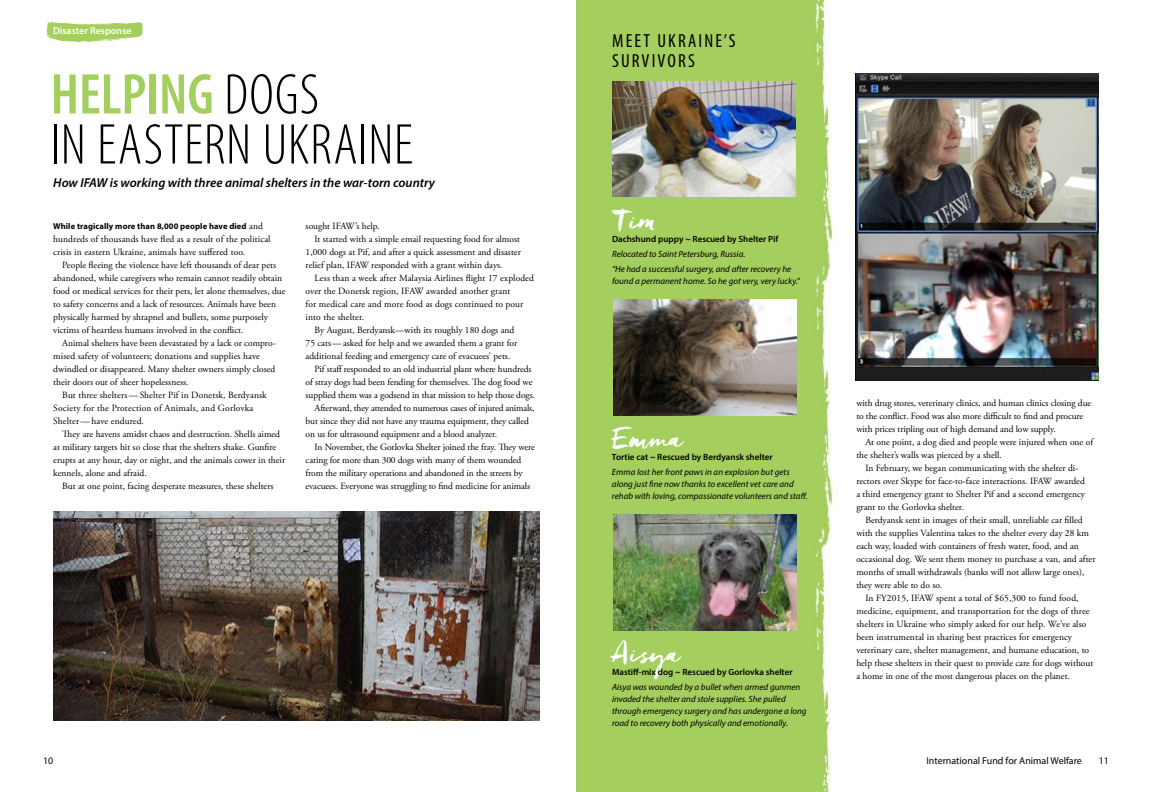
<style>
.page{position:relative;width:1152px;height:792px;background:#fff}
.page>*{position:absolute;margin:0;border:0;box-sizing:border-box;transform-origin:0 0}
.t1{font:300 condensed 57.9px/50px "Myriad Pro";letter-spacing:.01em;color:#000}
.t2{font:29px "Freeland";color:#fff}
.t3{font:condensed 19px/20px "Myriad Pro";letter-spacing:.11em;color:#000}
.t4{font:italic 600 13px "Myriad Pro";color:#000}
.t5{font:10px "Myriad Pro";color:#000}
.t6{font:600 10px "Myriad Pro";color:#fff}
.t7{font:9.5px/13px "Adobe Garamond Pro";color:#000}
.t8{font:9.5px "Adobe Garamond Pro";letter-spacing:-.02em;color:#000}
.t9{font:italic 9px/12px "Myriad Pro";color:#000}
.t10{font:600 9px "Myriad Pro";color:#000}
.t11{font:700 8.5px "Myriad Pro";letter-spacing:.01em;color:#000}
.s1{font-weight:600;color:#a3cf5e}
.s2{font-family:"Adobe Garamond Pro";font-weight:400;font-size:9.5px}
</style>
<div class="page">
<img style="left:576px;top:0;width:261px;height:792px">
<img style="left:46px;top:21px;width:97px;height:21px">
<img style="left:53px;top:512px;width:487px;height:209px">
<img style="left:855px;top:73px;width:244px;height:307px">
<img style="left:613px;top:300px;width:183px;height:115px">
<img style="left:612px;top:81px;width:183px;height:115px">
<img style="left:613px;top:515px;width:183px;height:115px">
<p class="t6" style="left:53px;top:24px;width:80px">Disaster Response</p>
<h1 class="t1" style="left:51px;top:69px;width:364px"><span class="s1">HELPING</span> DOGS<br>IN EASTERN UKRAINE</h1>
<h3 class="t4" style="left:53px;top:175px;width:383px">How IFAW is working with three animal shelters in the war-torn country</h3>
<p class="t11" style="left:53px;top:220px;width:211px">While tragically more than 8,000 people have died <span class="s2">and</span></p>
<p class="t7" style="left:53px;top:233px;width:219px">hundreds of thousands have fled as a result of the political crisis in eastern Ukraine, animals have suffered too.</p>
<p class="t7" style="left:53px;top:259px;width:234px;text-indent:9px">People fleeing the violence have left thousands of dear pets abandoned, while caregivers who remain cannot readily obtain food or medical services for their pets, let alone themselves, due to safety concerns and a lack of resources. Animals have been physically harmed by shrapnel and bullets, some purposely victims of heartless humans involved in the conflict.</p>
<p class="t7" style="left:53px;top:337px;width:224px;text-indent:9px">Animal shelters have been devastated by a lack or compro&shy;mised safety of volunteers; donations and supplies have dwindled or disappeared. Many shelter owners simply closed their doors out of sheer hopelessness.</p>
<p class="t7" style="left:53px;top:389px;width:215px;text-indent:9px">But three shelters—Shelter Pif in Donetsk, Berdyansk<br>Society for the Protection of Animals, and Gorlovka<br>Shelter—have endured.</p>
<p class="t7" style="left:53px;top:428px;width:233px;text-indent:9px">They are havens amidst chaos and destruction. Shells aimed at military targets hit so close that the shelters shake. Gunfire erupts at any hour, day or night, and the animals cower in their kennels, alone and afraid.</p>
<p class="t7" style="left:62px;top:480px;width:213px">But at one point, facing desperate measures, these shelters</p>
<p class="t7" style="left:306px;top:220px;width:76px">sought IFAW’s help.</p>
<p class="t7" style="left:315px;top:233px;width:207px">It started with a simple email requesting food for almost</p>
<p class="t7" style="left:306px;top:246px;width:217px">1,000 dogs at Pif, and after a quick assessment and disaster</p>
<p class="t7" style="left:306px;top:259px;width:199px">relief plan, IFAW responded with a grant within days.</p>
<p class="t7" style="left:315px;top:272px;width:221px">Less than a week after Malaysia Airlines flight 17 exploded</p>
<p class="t7" style="left:306px;top:285px;width:206px">over the Donetsk region, IFAW awarded another grant</p>
<p class="t7" style="left:306px;top:298px;width:219px">for medical care and more food as dogs continued to pour</p>
<p class="t7" style="left:306px;top:311px;width:60px">into the shelter.</p>
<p class="t7" style="left:315px;top:324px;width:201px">By August, Berdyansk—with its roughly 180 dogs and</p>
<p class="t7" style="left:306px;top:337px;width:213px">75 cats—asked for help and we awarded them a grant for</p>
<p class="t7" style="left:306px;top:350px;width:206px">additional feeding and emergency care of evacuees’ pets.</p>
<p class="t7" style="left:315px;top:363px;width:218px">Pif staff responded to an old industrial plant where hundreds</p>
<p class="t7" style="left:306px;top:376px;width:228px">of stray dogs had been fending for themselves. The dog food we</p>
<p class="t7" style="left:306px;top:389px;width:231px">supplied them was a godsend in that mission to help those dogs.</p>
<p class="t8" style="left:315px;top:402px;width:221px">Afterward, they attended to numerous cases of injured animals,</p>
<p class="t7" style="left:306px;top:415px;width:225px">but since they did not have any trauma equipment, they called</p>
<p class="t7" style="left:306px;top:428px;width:193px">on us for ultrasound equipment and a blood analyzer.</p>
<p class="t7" style="left:315px;top:441px;width:222px">In November, the Gorlovka Shelter joined the fray. They were</p>
<p class="t7" style="left:306px;top:454px;width:217px">caring for more than 300 dogs with many of them wounded</p>
<p class="t7" style="left:306px;top:467px;width:218px">from the military operations and abandoned in the streets by</p>
<p class="t7" style="left:306px;top:480px;width:226px">evacuees. Everyone was struggling to find medicine for animals</p>
<h3 class="t3" style="left:612px;top:30px;width:125px">MEET UKRAINE’S<br>SURVIVORS</h3>
<h2 class="t2" style="left:612px;top:201px;width:46px">Tim</h2>
<p class="t10" style="left:612px;top:233px;width:168px">Dachshund puppy ~ Rescued by Shelter Pif</p>
<p class="t9" style="left:612px;top:246px;width:181px;line-height:15.1px">Relocated to Saint Petersburg, Russia.<br>“He had a successful surgery, and after recovery he</p>
<p class="t9" style="left:612px;top:275px;width:189px">found a permanent home. So he got very, very lucky.”</p>
<h2 class="t2" style="left:612px;top:419px;width:73px">Emma</h2>
<p class="t10" style="left:612px;top:451px;width:162px">Tortie cat ~ Rescued by Berdyansk shelter</p>
<p class="t9" style="left:612px;top:466px;width:197px">Emma lost her front paws in an explosion but gets along just fine now thanks to excellent vet care and rehab with loving, compassionate volunteers and staff.</p>
<h2 class="t2" style="left:612px;top:634px;width:70px">Aisya</h2>
<p class="t10" style="left:612px;top:667px;width:182px">Mastiff-mix dog ~ Rescued by Gorlovka shelter</p>
<p class="t9" style="left:612px;top:681px;width:196px">Aisya was wounded by a bullet when armed gunmen invaded the shelter and stole supplies. She pulled through emergency surgery and has undergone a long road to recovery both physically and emotionally.</p>
<p class="t7" style="left:856px;top:397px;width:236px">with drug stores, veterinary clinics, and human clinics closing due to the conflict. Food was also more difficult to find and procure with prices tripling out of high demand and low supply.</p>
<p class="t7" style="left:865px;top:436px;width:229px">At one point, a dog died and people were injured when one of</p>
<p class="t7" style="left:856px;top:449px;width:147px">the shelter’s walls was pierced by a shell.</p>
<p class="t7" style="left:865px;top:462px;width:215px">In February, we began communicating with the shelter di-</p>
<p class="t7" style="left:856px;top:475px;width:230px">rectors over Skype for face-to-face interactions. IFAW awarded</p>
<p class="t7" style="left:856px;top:488px;width:230px">a third emergency grant to Shelter Pif and a second emergency</p>
<p class="t7" style="left:856px;top:501px;width:109px">grant to the Gorlovka shelter.</p>
<p class="t7" style="left:865px;top:514px;width:219px">Berdyansk sent in images of their small, unreliable car filled</p>
<p class="t7" style="left:856px;top:527px;width:234px">with the supplies Valentina takes to the shelter every day 28 km</p>
<p class="t7" style="left:856px;top:540px;width:224px">each way, loaded with containers of fresh water, food, and an</p>
<p class="t7" style="left:856px;top:553px;width:241px">occasional dog. We sent them money to purchase a van, and after</p>
<p class="t7" style="left:856px;top:566px;width:230px">months of small withdrawals (banks will not allow large ones),</p>
<p class="t7" style="left:856px;top:579px;width:87px">they were able to do so.</p>
<p class="t7" style="left:865px;top:592px;width:215px">In FY2015, IFAW spent a total of $65,300 to fund food,</p>
<p class="t7" style="left:856px;top:605px;width:235px">medicine, equipment, and transportation for the dogs of three</p>
<p class="t7" style="left:856px;top:618px;width:232px">shelters in Ukraine who simply asked for our help. We’ve also</p>
<p class="t7" style="left:856px;top:631px;width:217px">been instrumental in sharing best practices for emergency</p>
<p class="t7" style="left:856px;top:644px;width:234px">veterinary care, shelter management, and humane education, to</p>
<p class="t7" style="left:856px;top:657px;width:238px">help these shelters in their quest to provide care for dogs without</p>
<p class="t7" style="left:856px;top:670px;width:215px">a home in one of the most dangerous places on the planet.</p>
<p class="t5" style="left:43px;top:754px;width:12px">10</p>
<p class="t5" style="left:926px;top:754px;width:157px">International Fund for Animal Welfare</p>
<p class="t5" style="left:1099px;top:754px;width:12px">11</p>
</div>
